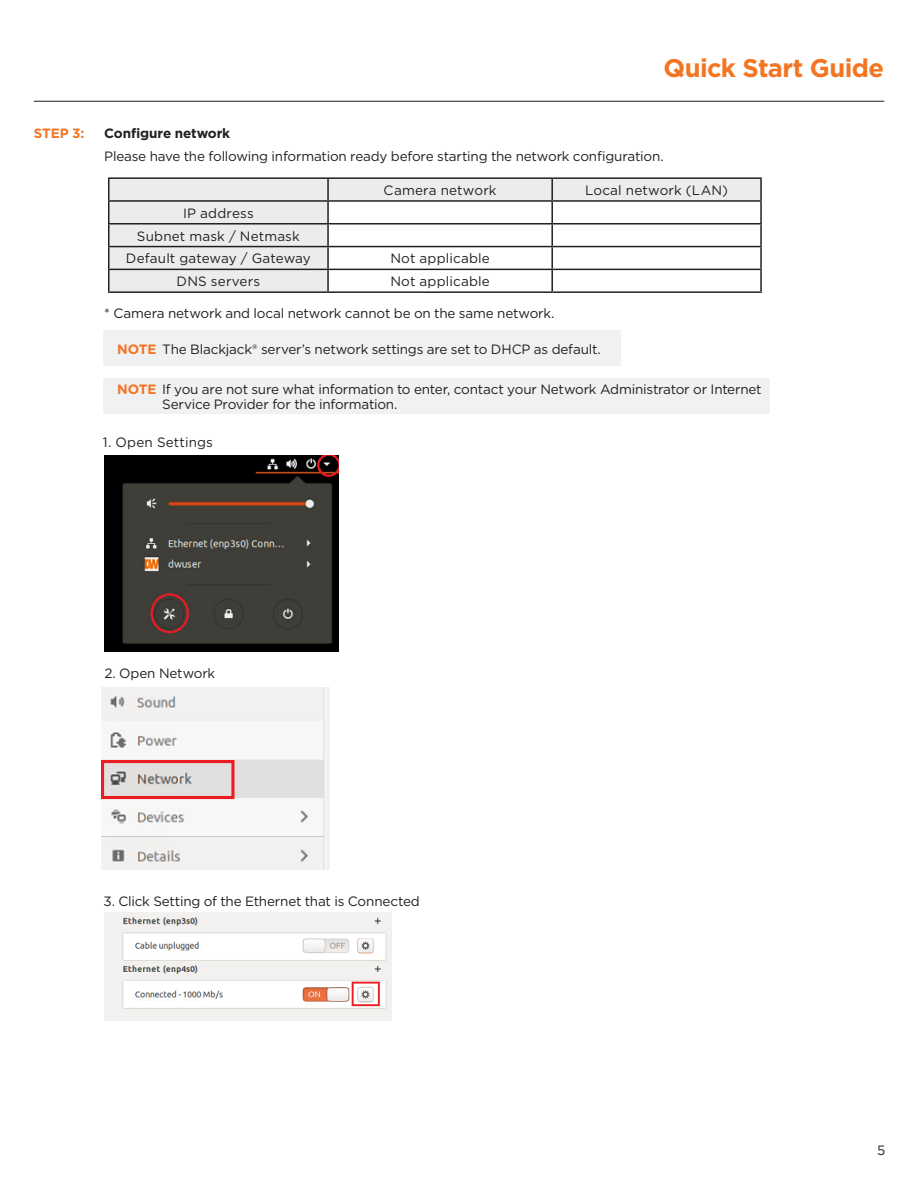
<style>
.page{position:relative;width:918px;height:1188px;background:#fff}
.page>*{position:absolute;margin:0;border:0;box-sizing:border-box;transform-origin:0 0}
.t1{font:700 25.5px "Gotham";letter-spacing:-.025em;color:#f47521}
.t2{font:13.5px/15px "Gotham";letter-spacing:-.01em;color:#231f20}
.t3{font:13.5px "Gotham";letter-spacing:.015em;color:#231f20}
.t4{font:13.5px "Gotham";letter-spacing:.01em;color:#231f20}
.t5{font:700 13.5px "Gotham";letter-spacing:-.01em;color:#231f20}
.t6{font:700 13.5px "Gotham";color:#f47521}
.s1{font-weight:700;color:#f47521}
</style>
<div class="page">
<hr style="left:34px;top:101px;width:850px;height:1px;background:#231f20">
<svg style="left:110px;top:179px;width:650px;height:112px"></svg>
<hr style="left:108px;top:177px;width:220px;height:2px;background:#231f20">
<hr style="left:108px;top:179px;width:2px;height:21px;background:#231f20">
<hr style="left:328px;top:177px;width:224px;height:2px;background:#231f20">
<hr style="left:327px;top:179px;width:2px;height:21px;background:#231f20">
<hr style="left:552px;top:177px;width:210px;height:2px;background:#231f20">
<hr style="left:551px;top:179px;width:2px;height:21px;background:#231f20">
<hr style="left:760px;top:179px;width:2px;height:21px;background:#231f20">
<hr style="left:108px;top:200px;width:220px;height:2px;background:#231f20">
<hr style="left:108px;top:202px;width:2px;height:21px;background:#231f20">
<hr style="left:328px;top:200px;width:224px;height:2px;background:#231f20">
<hr style="left:327px;top:202px;width:2px;height:21px;background:#231f20">
<hr style="left:552px;top:200px;width:210px;height:2px;background:#231f20">
<hr style="left:551px;top:202px;width:2px;height:21px;background:#231f20">
<hr style="left:760px;top:202px;width:2px;height:21px;background:#231f20">
<hr style="left:108px;top:223px;width:220px;height:2px;background:#231f20">
<hr style="left:108px;top:225px;width:2px;height:21px;background:#231f20">
<hr style="left:328px;top:223px;width:224px;height:2px;background:#231f20">
<hr style="left:327px;top:225px;width:2px;height:21px;background:#231f20">
<hr style="left:552px;top:223px;width:210px;height:2px;background:#231f20">
<hr style="left:551px;top:225px;width:2px;height:21px;background:#231f20">
<hr style="left:760px;top:225px;width:2px;height:21px;background:#231f20">
<hr style="left:108px;top:246px;width:220px;height:1px;background:#231f20">
<hr style="left:108px;top:247px;width:2px;height:22px;background:#231f20">
<hr style="left:328px;top:246px;width:224px;height:1px;background:#231f20">
<hr style="left:327px;top:247px;width:2px;height:22px;background:#231f20">
<hr style="left:552px;top:246px;width:210px;height:1px;background:#231f20">
<hr style="left:551px;top:247px;width:2px;height:22px;background:#231f20">
<hr style="left:760px;top:247px;width:2px;height:22px;background:#231f20">
<hr style="left:108px;top:269px;width:220px;height:1px;background:#231f20">
<hr style="left:108px;top:270px;width:2px;height:21px;background:#231f20">
<hr style="left:328px;top:269px;width:224px;height:1px;background:#231f20">
<hr style="left:327px;top:270px;width:2px;height:21px;background:#231f20">
<hr style="left:552px;top:269px;width:210px;height:1px;background:#231f20">
<hr style="left:551px;top:270px;width:2px;height:21px;background:#231f20">
<hr style="left:760px;top:270px;width:2px;height:21px;background:#231f20">
<hr style="left:108px;top:291px;width:220px;height:2px;background:#231f20">
<hr style="left:328px;top:291px;width:224px;height:2px;background:#231f20">
<hr style="left:552px;top:291px;width:210px;height:2px;background:#231f20">
<div style="left:104px;top:330px;width:517px;height:36px;background:#f0f1f2"></div>
<div style="left:104px;top:378px;width:666px;height:36px;background:#f0f1f2"></div>
<img style="left:104px;top:455px;width:235px;height:197px">
<img style="left:101px;top:687px;width:229px;height:183px">
<img style="left:105px;top:913px;width:286px;height:107px">
<p class="t1" style="left:663px;top:51px;width:222px">Quick Start Guide</p>
<p class="t6" style="left:34px;top:125px;width:52px">STEP 3:</p>
<p class="t5" style="left:104px;top:125px;width:127px">Configure network</p>
<p class="t2" style="left:104px;top:149px;width:561px">Please have the following information ready before starting the network configuration.</p>
<p class="t3" style="left:384px;top:182px;width:114px">Camera network</p>
<p class="t3" style="left:585px;top:182px;width:145px">Local network (LAN)</p>
<p class="t3" style="left:183px;top:204px;width:72px">IP address</p>
<p class="t4" style="left:137px;top:227px;width:164px">Subnet mask / Netmask</p>
<p class="t2" style="left:126px;top:251px;width:186px">Default gateway / Gateway</p>
<p class="t4" style="left:390px;top:250px;width:101px">Not applicable</p>
<p class="t3" style="left:177px;top:273px;width:85px">DNS servers</p>
<p class="t4" style="left:390px;top:273px;width:101px">Not applicable</p>
<p class="t2" style="left:104px;top:306px;width:452px">* Camera network and local network cannot be on the same network.</p>
<p class="t2" style="left:117px;top:341px;width:485px"><span class="s1">NOTE</span> The Blackjack® server’s network settings are set to DHCP as default.</p>
<p class="t2" style="left:162px;top:382px;width:601px;text-indent:-45px"><span class="s1">NOTE</span> If you are not sure what information to enter, contact your Network Administrator or Internet<br>Service Provider for the information.</p>
<p class="t3" style="left:103px;top:433px;width:112px">1. Open Settings</p>
<p class="t2" style="left:104px;top:666px;width:112px">2. Open Network</p>
<p class="t2" style="left:103px;top:894px;width:318px">3. Click Setting of the Ethernet that is Connected</p>
<p class="t2" style="left:877px;top:1143px;width:10px">5</p>
</div>
